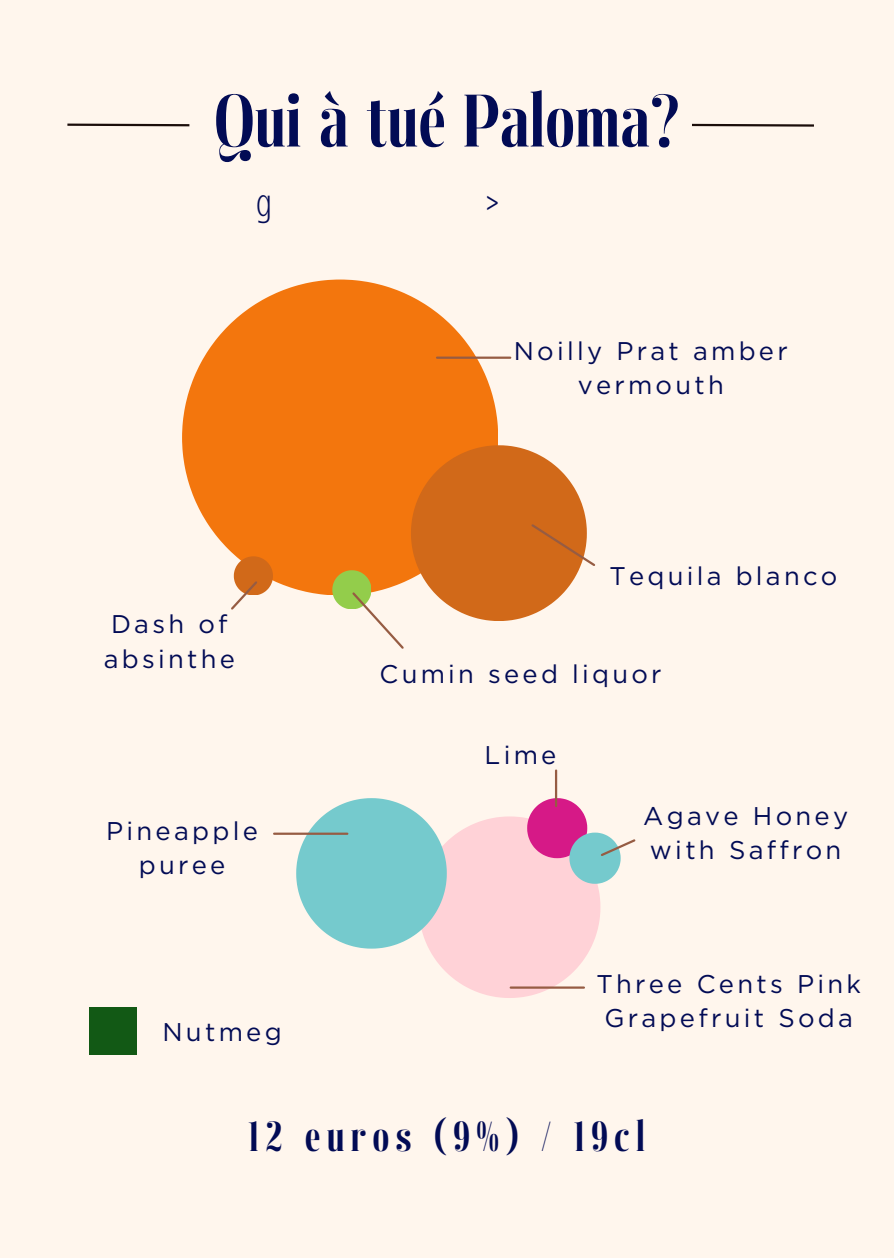
<style>
.page{position:relative;width:894px;height:1258px;background:#fff}
.page>*{position:absolute;margin:0;border:0;box-sizing:border-box;transform-origin:0 0}
.t1{font:74.1px "Manison 700 Cond";color:#020b55}
.t2{font:42px "Manison 700 Cond";letter-spacing:.15em;color:#020b55}
.t3{font:300 42px "Gotham Condensed";color:#020b55}
.t4{font:25.5px/34.2px "Gotham";letter-spacing:.13em;color:#020b55;text-align:center}
</style>
<div class="page">
<div style="left:0;top:0;width:893px;height:1258px;background:#fff6ed"></div>
<svg style="left:182px;top:279px;width:315px;height:315px;fill:#f3760d"></svg>
<hr style="left:437px;top:356px;width:73px;height:3px;background:#965c43">
<svg style="left:411px;top:445px;width:184px;height:176px"></svg>
<hr style="left:274px;top:832px;width:73px;height:3px;background:#965c43">
<svg style="left:229px;top:556px;width:43px;height:54px"></svg>
<div style="left:89px;top:1007px;width:48px;height:48px;background:#125915"></div>
<hr style="left:554px;top:770px;width:3px;height:36px;background:#965c43">
<svg style="left:296px;top:798px;width:340px;height:200px"></svg>
<svg style="left:332px;top:570px;width:73px;height:79px"></svg>
<hr style="left:691px;top:124px;width:122px;height:3px;background:#1b0d0a">
<hr style="left:67px;top:124px;width:122px;height:2px;background:#1b0d0a">
<h1 class="t1" style="left:214px;top:78px;width:467px">Qui à tué Paloma?</h1>
<h2 class="t3" style="left:256px;top:177px;width:14px">F</h2>
<h2 class="t3" style="left:485px;top:177px;width:18px">R</h2>
<p class="t4" style="left:513px;top:334px;width:275px">Noilly Prat amber vermouth</p>
<p class="t4" style="left:104px;top:606px;width:133px;line-height:35.1px;text-align:left">Dash of absinthe</p>
<p class="t4" style="left:609px;top:559px;width:229px">Tequila blanco</p>
<p class="t4" style="left:379px;top:656px;width:283px">Cumin seed liquor</p>
<p class="t4" style="left:484px;top:738px;width:73px">Lime</p>
<p class="t4" style="left:106px;top:813px;width:153px">Pineapple puree</p>
<p class="t4" style="left:162px;top:1014px;width:121px">Nutmeg</p>
<p class="t4" style="left:643px;top:798px;width:206px;text-align:left">Agave Honey with Saffron</p>
<p class="t4" style="left:596px;top:966px;width:266px">Three Cents Pink<br>Grapefruit Soda</p>
<h2 class="t2" style="left:248px;top:1112px;width:398px">12 euros (9%) / 19cl</h2>
</div>
